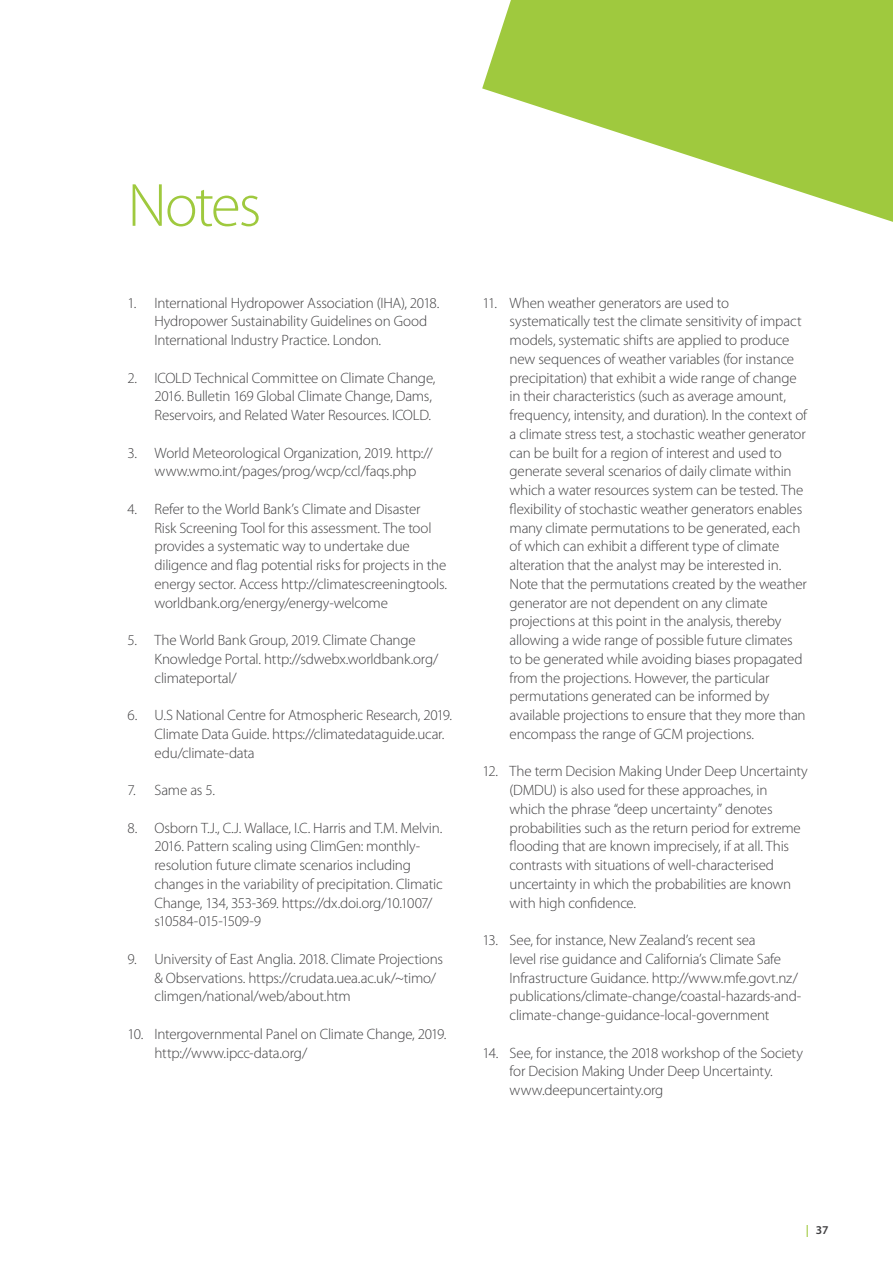
<style>
.page{position:relative;width:893px;height:1263px;background:#fff}
.page>*{position:absolute;margin:0;border:0;box-sizing:border-box;transform-origin:0 0}
.t1{font:300 61.5px "Myriad Pro";letter-spacing:-.04em;color:#9fc93e}
.t2{font:300 15px/18.8px "Myriad Pro";letter-spacing:-.015em;color:#414042}
.t3{font:600 12px "Myriad Pro";color:#414042}
.s1{color:#9fc93e}
</style>
<div class="page">
<svg style="left:482px;top:0;width:411px;height:222px;fill:#9fc93e"></svg>
<h1 class="t1" style="left:128px;top:171px;width:135px">Notes</h1>
<p class="t2" style="left:155px;top:293px;width:286px;text-indent:-27px">1. International Hydropower Association (IHA), 2018.<br>Hydropower Sustainability Guidelines on Good<br>International Industry Practice. London.</p>
<p class="t2" style="left:155px;top:368px;width:282px;text-indent:-27px">2. ICOLD Technical Committee on Climate Change,<br>2016. Bulletin 169 Global Climate Change, Dams,<br>Reservoirs, and Related Water Resources. ICOLD.</p>
<p class="t2" style="left:155px;top:443px;width:280px;text-indent:-27px">3. World Meteorological Organization, 2019. http:// www.wmo.int/pages/prog/wcp/ccl/faqs.php</p>
<p class="t2" style="left:155px;top:500px;width:294px;text-indent:-27px">4. Refer to the World Bank’s Climate and Disaster<br>Risk Screening Tool for this assessment. The tool provides a systematic way to undertake due diligence and flag potential risks for projects in the energy sector. Access http://climatescreeningtools. worldbank.org/energy/energy-welcome</p>
<p class="t2" style="left:155px;top:631px;width:285px;text-indent:-27px">5. The World Bank Group, 2019. Climate Change<br>Knowledge Portal. http://sdwebx.worldbank.org/ climateportal/</p>
<p class="t2" style="left:155px;top:706px;width:299px;text-indent:-27px">6. U.S National Centre for Atmospheric Research, 2019.<br>Climate Data Guide. https://climatedataguide.ucar. edu/climate-data</p>
<p class="t2" style="left:128px;top:781px;width:89px">7. Same as 5.</p>
<p class="t2" style="left:155px;top:818px;width:290px;text-indent:-27px">8. Osborn T.J., C.J. Wallace, I.C. Harris and T.M. Melvin.<br>2016. Pattern scaling using ClimGen: monthly&shy;resolution future climate scenarios including changes in the variability of precipitation. Climatic Change, 134, 353-369. https://dx.doi.org/10.1007/ s10584-015-1509-9</p>
<p class="t2" style="left:155px;top:950px;width:290px;text-indent:-27px">9. University of East Anglia. 2018. Climate Projections &amp; Observations. https://crudata.uea.ac.uk/~timo/ climgen/national/web/about.htm</p>
<p class="t2" style="left:155px;top:1025px;width:293px;text-indent:-27px">10. Intergovernmental Panel on Climate Change, 2019. http://www.ipcc-data.org/</p>
<p class="t2" style="left:510px;top:293px;width:299px;text-indent:-27px">11. When weather generators are used to systematically test the climate sensitivity of impact models, systematic shifts are applied to produce new sequences of weather variables (for instance precipitation) that exhibit a wide range of change in their characteristics (such as average amount, frequency, intensity, and duration). In the context of a climate stress test, a stochastic weather generator can be built for a region of interest and used to generate several scenarios of daily climate within which a water resources system can be tested. The flexibility of stochastic weather generators enables many climate permutations to be generated, each of which can exhibit a different type of climate alteration that the analyst may be interested in.<br>Note that the permutations created by the weather generator are not dependent on any climate projections at this point in the analysis, thereby allowing a wide range of possible future climates to be generated while avoiding biases propagated from the projections. However, the particular permutations generated can be informed by available projections to ensure that they more than encompass the range of GCM projections.</p>
<p class="t2" style="left:510px;top:762px;width:300px;text-indent:-27px">12. The term Decision Making Under Deep Uncertainty (DMDU) is also used for these approaches, in<br>which the phrase “deep uncertainty” denotes probabilities such as the return period for extreme flooding that are known imprecisely, if at all. This contrasts with situations of well-characterised uncertainty in which the probabilities are known with high confidence.</p>
<p class="t2" style="left:510px;top:931px;width:293px;text-indent:-27px">13. See, for instance, New Zealand’s recent sea<br>level rise guidance and California’s Climate Safe Infrastructure Guidance. http://www.mfe.govt.nz/ publications/climate-change/coastal-hazards-and&shy;climate-change-guidance-local-government</p>
<p class="t2" style="left:510px;top:1043px;width:295px;text-indent:-27px">14. See, for instance, the 2018 workshop of the Society for Decision Making Under Deep Uncertainty. www.deepuncertainty.org</p>
<p class="t3" style="left:806px;top:1222px;width:24px"><span class="s1">|</span> 37</p>
</div>
